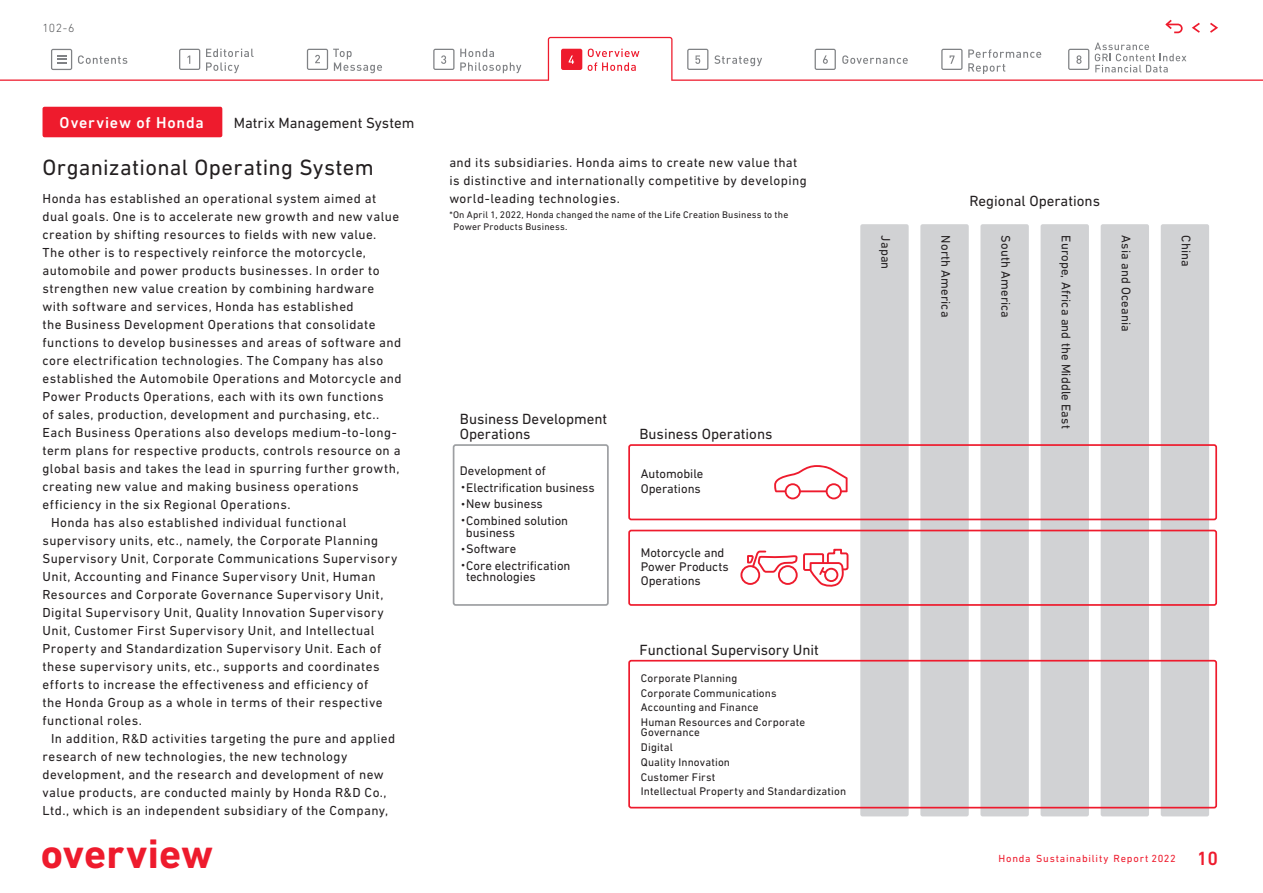
<style>
.page{position:relative;width:1263px;height:893px;background:#fff}
.page>*{position:absolute;margin:0;border:0;box-sizing:border-box;transform-origin:0 0}
.t1{font:700 42px "DIN Next LT Pro";letter-spacing:.005em;color:#ee1b2d}
.t2{font:22.5px "DIN Next LT Pro";letter-spacing:.015em;color:#231f20}
.t3{font:500 15.9px "DIN Next LT Pro";letter-spacing:.05em;color:#fff}
.t4{font:15px/15px "DIN Next LT Pro";color:#231f20}
.t5{font:13.35px/18px "DIN Next LT Pro";letter-spacing:.03em;color:#231f20}
.t6{font:12.75px/14.2px "DIN Next LT Pro";color:#231f20}
.t7{font:300 12px "DIN Next LT Pro";color:#57585a}
.t8{font:11.25px/14.7px "DIN Next LT Pro";letter-spacing:.015em;color:#231f20}
.t9{font:10.5px "DIN Next LT Pro";letter-spacing:.075em;color:#ee1b2d}
.t10{font:9.75px/12px "DIN Next LT Pro";letter-spacing:.02em;color:#231f20}
.s1{font-family:"Koz Go Pr 6 N"}
.s2{font-weight:500;font-size:19.5px}
</style>
<div class="page">
<div style="left:860px;top:224px;width:49px;height:592px;background:#d1d2d4;border-radius:2px"></div>
<div style="left:920px;top:224px;width:49px;height:592px;background:#d1d2d4;border-radius:2px"></div>
<div style="left:980px;top:224px;width:49px;height:592px;background:#d1d2d4;border-radius:2px"></div>
<div style="left:1040px;top:224px;width:49px;height:592px;background:#d1d2d4;border-radius:2px"></div>
<div style="left:1101px;top:224px;width:48px;height:592px;background:#d1d2d4;border-radius:2px"></div>
<div style="left:1161px;top:224px;width:48px;height:592px;background:#d1d2d4;border-radius:2px"></div>
<div style="left:628px;top:660px;width:589px;height:148px;border:2px solid #ee1b2d;border-radius:2px"></div>
<div style="left:628px;top:530px;width:589px;height:76px;border:2px solid #ee1b2d;border-radius:2px"></div>
<div style="left:628px;top:444px;width:589px;height:76px;border:2px solid #ee1b2d;border-radius:2px"></div>
<div style="left:740px;top:565px;width:20px;height:20px;border:2px solid #ee1b2d;border-radius:50%"></div>
<svg style="left:746px;top:548px;width:103px;height:39px"></svg>
<div style="left:824px;top:568px;width:14px;height:14px;border:2px solid #ee1b2d;border-radius:50%"></div>
<svg style="left:774px;top:465px;width:73px;height:34px"></svg>
<div style="left:453px;top:444px;width:156px;height:162px;border:2px solid #9d9fa2;border-radius:2px"></div>
<div style="left:43px;top:107px;width:179px;height:30px;background:#ee1b2d;border-radius:2px"></div>
<svg style="left:1192px;top:23px;width:8px;height:10px"></svg>
<svg style="left:1210px;top:23px;width:8px;height:10px"></svg>
<svg style="left:1165px;top:20px;width:18px;height:13px"></svg>
<svg style="left:0;top:37px;width:1263px;height:44px"></svg>
<p class="t7" style="left:43px;top:21px;width:34px">102-6</p>
<p class="t3" style="left:60px;top:113px;width:146px">Overview of Honda</p>
<p class="t4" style="left:234px;top:115px;width:182px">Matrix Management System</p>
<h2 class="t2" style="left:43px;top:154px;width:333px">Organizational Operating System</h2>
<p class="t5" style="left:43px;top:189px;width:335px">Honda has established an operational system aimed at</p>
<p class="t5" style="left:43px;top:207px;width:358px">dual goals. One is to accelerate new growth and new value</p>
<p class="t5" style="left:43px;top:225px;width:335px">creation by shifting resources to fields with new value.</p>
<p class="t5" style="left:43px;top:243px;width:325px">The other is to respectively reinforce the motorcycle,</p>
<p class="t5" style="left:43px;top:261px;width:339px">automobile and power products businesses. In order to</p>
<p class="t5" style="left:43px;top:279px;width:333px">strengthen new value creation by combining hardware</p>
<p class="t5" style="left:43px;top:297px;width:313px">with software and services, Honda has established</p>
<p class="t5" style="left:43px;top:315px;width:334px">the Business Development Operations that consolidate</p>
<p class="t5" style="left:43px;top:333px;width:360px">functions to develop businesses and areas of software and</p>
<p class="t5" style="left:43px;top:351px;width:342px">core electrification technologies. The Company has also</p>
<p class="t5" style="left:43px;top:369px;width:361px">established the Automobile Operations and Motorcycle and</p>
<p class="t5" style="left:43px;top:387px;width:343px">Power Products Operations, each with its own functions</p>
<p class="t5" style="left:43px;top:405px;width:338px">of sales, production, development and purchasing, etc..</p>
<p class="t5" style="left:43px;top:423px;width:356px">Each Business Operations also develops medium-to-long-</p>
<p class="t5" style="left:43px;top:441px;width:360px">term plans for respective products, controls resource on a</p>
<p class="t5" style="left:43px;top:459px;width:358px">global basis and takes the lead in spurring further growth,</p>
<p class="t5" style="left:43px;top:477px;width:318px">creating new value and making business operations</p>
<p class="t5" style="left:43px;top:495px;width:250px">efficiency in the six Regional Operations.</p>
<p class="t5" style="left:51px;top:513px;width:297px">Honda has also established individual functional</p>
<p class="t5" style="left:43px;top:531px;width:337px">supervisory units, etc., namely, the Corporate Planning</p>
<p class="t5" style="left:43px;top:549px;width:356px">Supervisory Unit, Corporate Communications Supervisory</p>
<p class="t5" style="left:43px;top:567px;width:335px">Unit, Accounting and Finance Supervisory Unit, Human</p>
<p class="t5" style="left:43px;top:585px;width:342px">Resources and Corporate Governance Supervisory Unit,</p>
<p class="t5" style="left:43px;top:603px;width:343px">Digital Supervisory Unit, Quality Innovation Supervisory</p>
<p class="t5" style="left:43px;top:621px;width:333px">Unit, Customer First Supervisory Unit, and Intellectual</p>
<p class="t5" style="left:43px;top:639px;width:340px">Property and Standardization Supervisory Unit. Each of</p>
<p class="t5" style="left:43px;top:657px;width:339px">these supervisory units, etc., supports and coordinates</p>
<p class="t5" style="left:43px;top:675px;width:327px">efforts to increase the effectiveness and efficiency of</p>
<p class="t5" style="left:43px;top:693px;width:342px">the Honda Group as a whole in terms of their respective</p>
<p class="t5" style="left:43px;top:711px;width:101px">functional roles.</p>
<p class="t5" style="left:51px;top:729px;width:346px">In addition, R&amp;D activities targeting the pure and applied</p>
<p class="t5" style="left:43px;top:747px;width:306px">research of new technologies, the new technology</p>
<p class="t5" style="left:43px;top:765px;width:343px">development, and the research and development of new</p>
<p class="t5" style="left:43px;top:783px;width:346px">value products, are conducted mainly by Honda R&amp;D Co.,</p>
<p class="t5" style="left:43px;top:801px;width:347px">Ltd., which is an independent subsidiary of the Company,</p>
<h1 class="t1" style="left:41px;top:829px;width:174px">overview</h1>
<p class="t5" style="left:449px;top:153px;width:359px">and its subsidiaries. Honda aims to create new value that is distinctive and internationally competitive by developing world-leading technologies.</p>
<p class="t10" style="left:454px;top:208px;width:336px;text-indent:-4px">*On April 1, 2022, Honda changed the name of the Life Creation Business to the<br>Power Products Business.</p>
<p class="t4" style="left:460px;top:411px;width:149px">Business Development<br>Operations</p>
<p class="t6" style="left:457px;top:462px;width:139px;line-height:16.6px">Development of<span class="s1">・</span>Electrification business<span class="s1">・</span>New business<span class="s1">・</span>Combined solution</p>
<p class="t6" style="left:457px;top:524px;width:115px;line-height:16.5px;text-indent:9px">business<span class="s1">・</span>Software<br><span class="s1">・</span>Core electrification</p>
<p class="t6" style="left:466px;top:570px;width:71px">technologies</p>
<p class="t4" style="left:639px;top:426px;width:135px">Business Operations</p>
<p class="t6" style="left:641px;top:467px;width:64px">Automobile<br>Operations</p>
<p class="t6" style="left:641px;top:545px;width:89px">Motorcycle and<br>Power Products<br>Operations</p>
<p class="t4" style="left:639px;top:642px;width:181px">Functional Supervisory Unit</p>
<p class="t8" style="left:641px;top:670px;width:166px">Corporate Planning<br>Corporate Communications<br>Accounting and Finance<br>Human Resources and Corporate</p>
<p class="t8" style="left:641px;top:725px;width:207px">Governance<br>Digital<br>Quality Innovation<br>Customer First<br>Intellectual Property and Standardization</p>
<p class="t4" style="left:969px;top:193px;width:132px">Regional Operations</p>
<p class="t6" style="left:893px;top:235px;width:35px;rotate:90deg">Japan</p>
<p class="t6" style="left:953px;top:235px;width:83px;rotate:90deg">North America</p>
<p class="t6" style="left:1013px;top:235px;width:84px;rotate:90deg">South America</p>
<p class="t6" style="left:1073px;top:235px;width:195px;rotate:90deg">Europe, Africa and the Middle East</p>
<p class="t6" style="left:1133px;top:235px;width:97px;rotate:90deg">Asia and Oceania</p>
<p class="t6" style="left:1193px;top:235px;width:33px;rotate:90deg">China</p>
<p class="t9" style="left:998px;top:853px;width:221px">Honda Sustainability Report 2022 <span class="s2">10</span></p>
</div>
